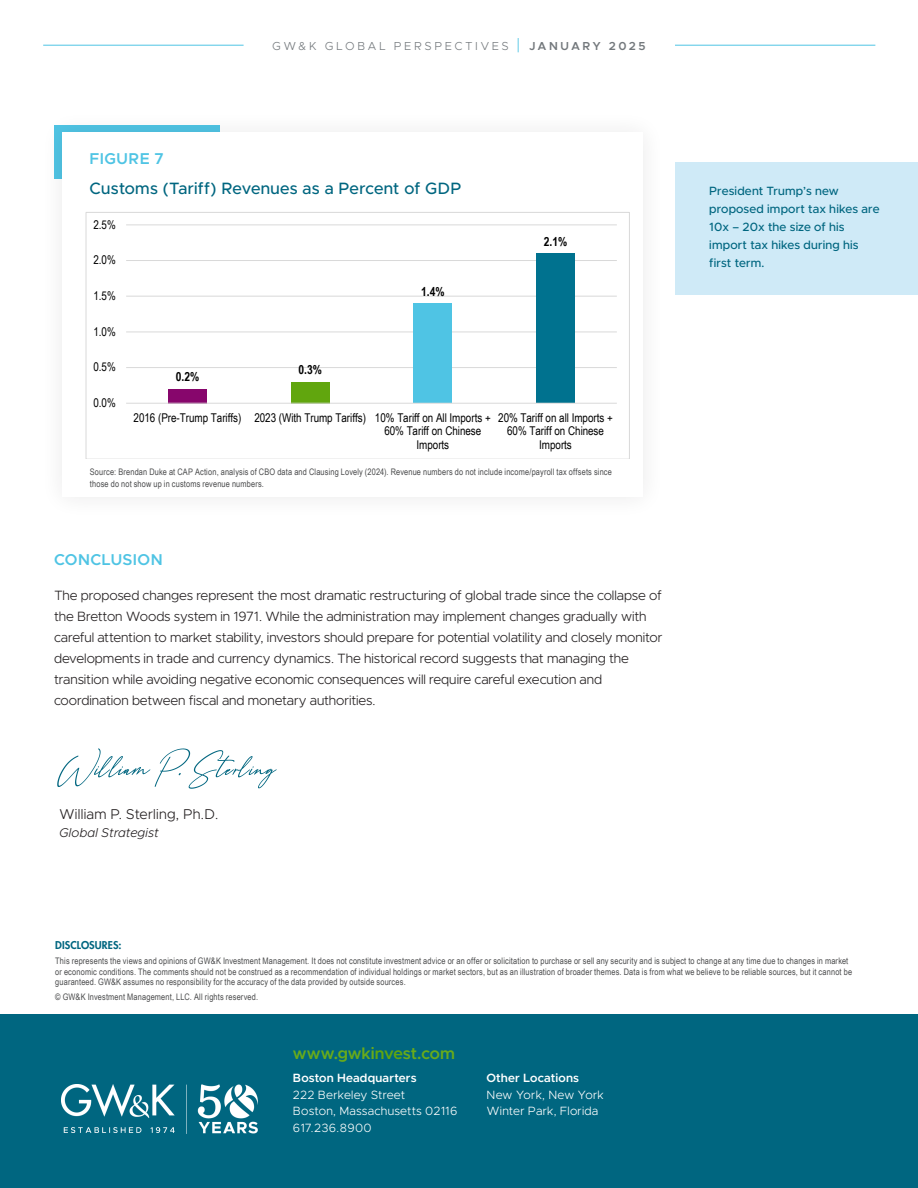
<style>
.page{position:relative;width:918px;height:1188px;background:#fff}
.page>*{position:absolute;margin:0;border:0;box-sizing:border-box;transform-origin:0 0}
.Chart_Title_-_dark_blue{font:500 16.5px "Metropolis";letter-spacing:.015em;color:#006680}
.t1{font:600 16.5px "Metropolis";letter-spacing:-.005em;color:#69ab1a}
.Body_Copy{font:600 15.75px "Metropolis";letter-spacing:.025em;color:#4fc4e4}
.Chart_Number_-_All_caps__cyan{font:600 15.75px "Metropolis";letter-spacing:.03em;color:#4fc4e4}
.t2{font:300 14.25px "Metropolis";letter-spacing:.015em;color:#231f20}
.Body_Copy-2{font:300 13.5px/21px "Metropolis";letter-spacing:-.005em;color:#231f20}
.t3{font:italic 300 12.75px "Metropolis";letter-spacing:.015em;color:#231f20}
.t4{font:700 12.6px "Arial Narrow";color:#000}
.t5{font:12px/13.8px "Arial Narrow";color:#000;text-align:center}
.t6{font:300 12px/16.5px "Metropolis";letter-spacing:.015em;color:#fff}
.Chart_Caption_-_Italics{font:500 12px/18px "Metropolis";letter-spacing:.02em;color:#006680}
.Body_Copy-3{font:300 11.7px "Metropolis";letter-spacing:.215em;color:#73787c}
.Disclosures_Header_-_All_caps__teal{font:800 10.5px "Futura Std";letter-spacing:.005em;color:#006680}
.Disclosures_Body_Copy_-_Grey_text{font:9px/10.5px "Arial Narrow";letter-spacing:.02em;color:#4b4c4d}
.Body_Copy-4{font:9px/12px "Arial Narrow";letter-spacing:.02em;color:#4b4c4d}
.s1{font-size:17.4px;color:#4fc4e4}
.s2{font-weight:600}
.s3{color:#61a60e}
</style>
<div class="page">
<hr style="left:43px;top:45px;width:201px;height:1px;background:#4fc4e4">
<hr style="left:675px;top:45px;width:200px;height:1px;background:#4fc4e4">
<hr style="left:126px;top:367px;width:491px;height:1px;background:#d9d9d9">
<hr style="left:126px;top:332px;width:491px;height:1px;background:#d9d9d9">
<hr style="left:126px;top:296px;width:491px;height:1px;background:#d9d9d9">
<hr style="left:126px;top:260px;width:491px;height:1px;background:#d9d9d9">
<hr style="left:126px;top:224px;width:491px;height:1px;background:#d9d9d9">
<div style="left:168px;top:389px;width:39px;height:14px;background:#87066c"></div>
<div style="left:291px;top:382px;width:38px;height:21px;background:#61a60e"></div>
<div style="left:414px;top:303px;width:38px;height:100px;background:#4fc4e4"></div>
<div style="left:536px;top:253px;width:39px;height:150px;background:#00728f"></div>
<hr style="left:126px;top:403px;width:491px;height:1px;background:#d9d9d9">
<div style="left:86px;top:212px;width:543px;height:247px;border:1px solid #d9d9d9"></div>
<div style="left:675px;top:162px;width:243px;height:132px;background:#cfeaf7"></div>
<img style="left:57px;top:748px;width:220px;height:41px">
<div style="left:0;top:1014px;width:918px;height:174px;background:#006680"></div>
<img style="left:61px;top:1084px;width:196px;height:50px">
<p class="Body_Copy-3" style="left:272px;top:38px;width:375px">GW&amp;K GLOBAL PERSPECTIVES <span class="s1">|</span> <span class="s2">JANUARY 2025</span></p>
<p class="Chart_Number_-_All_caps__cyan" style="left:90px;top:149px;width:76px">FIGURE 7</p>
<p class="Chart_Title_-_dark_blue" style="left:90px;top:178px;width:373px">Customs (Tariff) Revenues as a Percent of GDP</p>
<p class="t5" style="left:93px;top:217px;width:24px">2.5%</p>
<p class="t5" style="left:93px;top:253px;width:24px">2.0%</p>
<p class="t5" style="left:93px;top:289px;width:24px">1.5%</p>
<p class="t5" style="left:93px;top:324px;width:24px">1.0%</p>
<p class="t5" style="left:93px;top:360px;width:24px">0.5%</p>
<p class="t5" style="left:93px;top:396px;width:24px">0.0%</p>
<p class="t4" style="left:421px;top:282px;width:25px">1.4%</p>
<p class="t4" style="left:544px;top:232px;width:25px">2.1%</p>
<p class="t4" style="left:176px;top:367px;width:25px">0.2%</p>
<p class="t4" style="left:298px;top:360px;width:25px">0.3%</p>
<p class="t5" style="left:134px;top:410px;width:359px">2016 (Pre-Trump Tariffs) 2023 (With Trump Tariffs) 10% Tariff on All Imports +</p>
<p class="t5" style="left:384px;top:424px;width:98px">60% Tariff on Chinese</p>
<p class="t5" style="left:417px;top:438px;width:34px">Imports</p>
<p class="t5" style="left:498px;top:410px;width:116px">20% Tariff on all Imports +<br>60% Tariff on Chinese<br>Imports</p>
<p class="Body_Copy-4" style="left:90px;top:466px;width:524px">Source: Brendan Duke at CAP Action, analysis of CBO data and Clausing Lovely (2024). Revenue numbers do not include income/payroll tax offsets since those do not show up in customs revenue numbers.</p>
<p class="Body_Copy" style="left:54px;top:550px;width:110px">CONCLUSION</p>
<p class="Body_Copy-2" style="left:54px;top:585px;width:610px">The proposed changes represent the most dramatic restructuring of global trade since the collapse of the Bretton Woods system in 1971. While the administration may implement changes gradually with careful attention to market stability, investors should prepare for potential volatility and closely monitor developments in trade and currency dynamics. The historical record suggests that managing the transition while avoiding negative economic consequences will require careful execution and coordination between fiscal and monetary authorities.</p>
<p class="t2" style="left:59px;top:806px;width:161px">William P. Sterling, Ph.D.</p>
<p class="t3" style="left:59px;top:825px;width:101px">Global Strategist</p>
<p class="Chart_Caption_-_Italics" style="left:709px;top:182px;width:172px">President Trump’s new proposed import tax hikes are<br>10x – 20x the size of his import tax hikes during his first term.</p>
<p class="Disclosures_Header_-_All_caps__teal" style="left:55px;top:939px;width:68px">DISCLOSURES:</p>
<p class="Disclosures_Body_Copy_-_Grey_text" style="left:55px;top:956px;width:798px">This represents the views and opinions of GW&amp;K Investment Management. It does not constitute investment advice or an offer or solicitation to purchase or sell any security and is subject to change at any time due to changes in market or economic conditions. The comments should not be construed as a recommendation of individual holdings or market sectors, but as an illustration of broader themes. Data is from what we believe to be reliable sources, but it cannot be guaranteed. GW&amp;K assumes no responsibility for the accuracy of the data provided by outside sources.</p>
<p class="Disclosures_Body_Copy_-_Grey_text" style="left:55px;top:991px;width:204px">© GW&amp;K Investment Management, LLC. All rights reserved.</p>
<p class="t1" style="left:293px;top:1043px;width:163px">www.gwki<span class="s3">nve</span>st.com</p>
<p class="t6" style="left:293px;top:1070px;width:166px"><span class="s2">Boston Headquarters<br></span>222 Berkeley Street<br>Boston, Massachusetts 02116<br>617.236.8900</p>
<p class="t6" style="left:486px;top:1070px;width:119px"><span class="s2">Other Locations<br></span>New York, New York<br>Winter Park, Florida</p>
</div>
